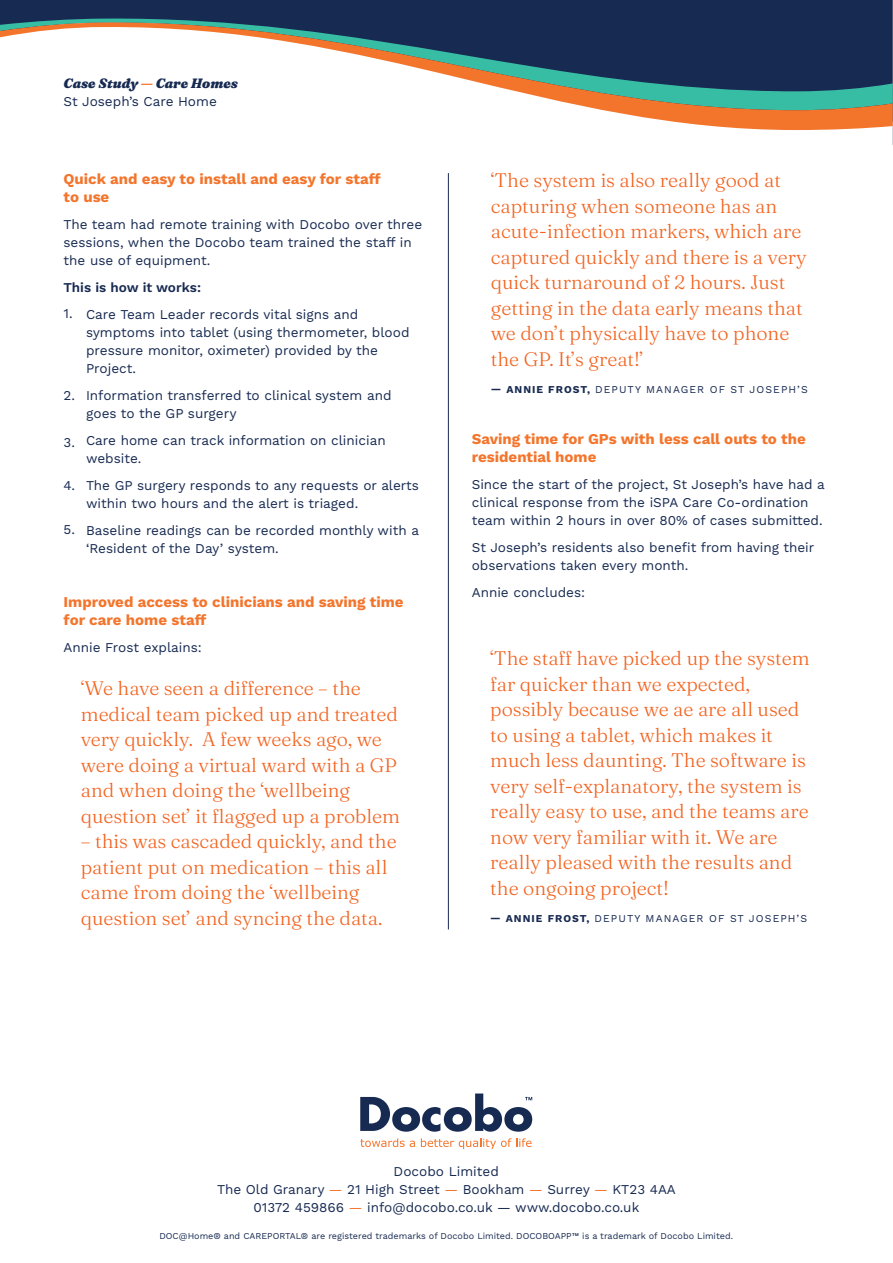
<style>
.page{position:relative;width:893px;height:1263px;background:#fff}
.page>*{position:absolute;margin:0;border:0;box-sizing:border-box;transform-origin:0 0}
.t1{font:900 19.5px/25.5px "Fraunces 9 pt";color:#f36421}
.t2{font:700 15px/18px "Work Sans";color:#f3752c}
.t3{font:13.5px/18px "Work Sans";color:#172a51}
.t4{font:italic 900 13.5px "Fraunces 9 pt";color:#172a51}
.t5{font:600 13.5px "Work Sans";color:#172a51}
.t6{font:10.5px "Work Sans";letter-spacing:.1em;color:#172a51}
.t7{font:9px "Work Sans";color:#172a51}
.s1{color:#f3752c}
.s2{font-weight:700}
</style>
<div class="page">
<hr style="left:448px;top:173px;width:1px;height:756px;background:#172a51">
<svg style="left:360px;top:1138px;width:55px;height:9px"></svg>
<svg style="left:421px;top:1138px;width:111px;height:11px"></svg>
<svg style="left:360px;top:1093px;width:172px;height:39px"></svg>
<svg style="left:0;top:0;width:893px;height:145px;fill:#172a51"></svg>
<svg style="left:0;top:17px;width:893px;height:4px;fill:#172a51"></svg>
<svg style="left:0;top:21px;width:893px;height:109px"></svg>
<p class="t4" style="left:64px;top:73px;width:176px">Case Study <span class="s1">—</span> Care Homes</p>
<p class="t3" style="left:64px;top:93px;width:155px">St Joseph’s Care Home</p>
<p class="t2" style="left:64px;top:170px;width:319px">Quick and easy to install and easy for staff to use</p>
<p class="t3" style="left:64px;top:216px;width:360px">The team had remote training with Docobo over three sessions, when the Docobo team trained the staff in the use of equipment.</p>
<p class="t5" style="left:64px;top:279px;width:139px">This is how it works:</p>
<p class="t3" style="left:86px;top:306px;width:325px">Care Team Leader records vital signs and symptoms into tablet (using thermometer, blood pressure monitor, oximeter) provided by the Project.</p>
<p class="t3" style="left:86px;top:387px;width:307px">Information transferred to clinical system and goes to the GP surgery</p>
<p class="t3" style="left:86px;top:432px;width:301px">Care home can track information on clinician website.</p>
<p class="t3" style="left:86px;top:477px;width:334px">The GP surgery responds to any requests or alerts within two hours and the alert is triaged.</p>
<p class="t3" style="left:86px;top:522px;width:334px">Baseline readings can be recorded monthly with a ‘Resident of the Day’ system.</p>
<p class="t3" style="left:64px;top:305px;width:11px">1.</p>
<p class="t3" style="left:64px;top:387px;width:13px">2.</p>
<p class="t3" style="left:64px;top:433px;width:13px">3.</p>
<p class="t3" style="left:64px;top:477px;width:13px">4.</p>
<p class="t3" style="left:64px;top:521px;width:13px">5.</p>
<p class="t2" style="left:64px;top:593px;width:342px">Improved access to clinicians and saving time for care home staff</p>
<p class="t3" style="left:64px;top:639px;width:140px">Annie Frost explains:</p>
<h1 class="t1" style="left:81px;top:674px;width:321px">‘We have seen a difference – the medical team picked up and treated very quickly. A few weeks ago, we were doing a virtual ward with a GP and when doing the ‘wellbeing question set’ it flagged up a problem</h1>
<h1 class="t1" style="left:81px;top:827px;width:317px">– this was cascaded quickly, and the patient put on medication – this all came from doing the ‘wellbeing question set’ and syncing the data.</h1>
<p class="t1" style="left:491px;top:166px;width:317px">‘The system is also really good at capturing when someone has an acute-infection markers, which are captured quickly and there is a very quick turnaround of 2 hours. Just getting in the data early means that we don’t physically have to phone the GP. It’s great!’</p>
<p class="t6" style="left:491px;top:383px;width:318px"><span class="s2">— ANNIE FROST,</span> DEPUTY MANAGER OF ST JOSEPH’S</p>
<p class="t2" style="left:472px;top:430px;width:335px">Saving time for GPs with less call outs to the residential home</p>
<p class="t3" style="left:472px;top:476px;width:355px">Since the start of the project, St Joseph’s have had a clinical response from the iSPA Care Co-ordination team within 2 hours in over 80% of cases submitted.</p>
<p class="t3" style="left:472px;top:539px;width:344px">St Joseph’s residents also benefit from having their observations taken every month.</p>
<p class="t3" style="left:472px;top:584px;width:115px">Annie concludes:</p>
<p class="t1" style="left:490px;top:644px;width:321px">‘The staff have picked up the system far quicker than we expected, possibly because we ae are all used to using a tablet, which makes it much less daunting. The software is very self-explanatory, the system is really easy to use, and the teams are now very familiar with it. We are really pleased with the results and the ongoing project!</p>
<p class="t6" style="left:490px;top:912px;width:318px"><span class="s2">— ANNIE FROST,</span> DEPUTY MANAGER OF ST JOSEPH’S</p>
<p class="t3" style="left:217px;top:1163px;width:460px;text-align:center">Docobo Limited<br>The Old Granary <span class="s1">—</span> 21 High Street <span class="s1">—</span> Bookham <span class="s1">—</span> Surrey <span class="s1">—</span> KT23 4AA<br>01372 459866 <span class="s1">—</span> info@docobo.co.uk — www.docobo.co.uk</p>
<p class="t7" style="left:159px;top:1231px;width:575px">DOC@Home® and CAREPORTAL® are registered trademarks of Docobo Limited. DOCOBOAPP™ is a trademark of Docobo Limited.</p>
</div>
